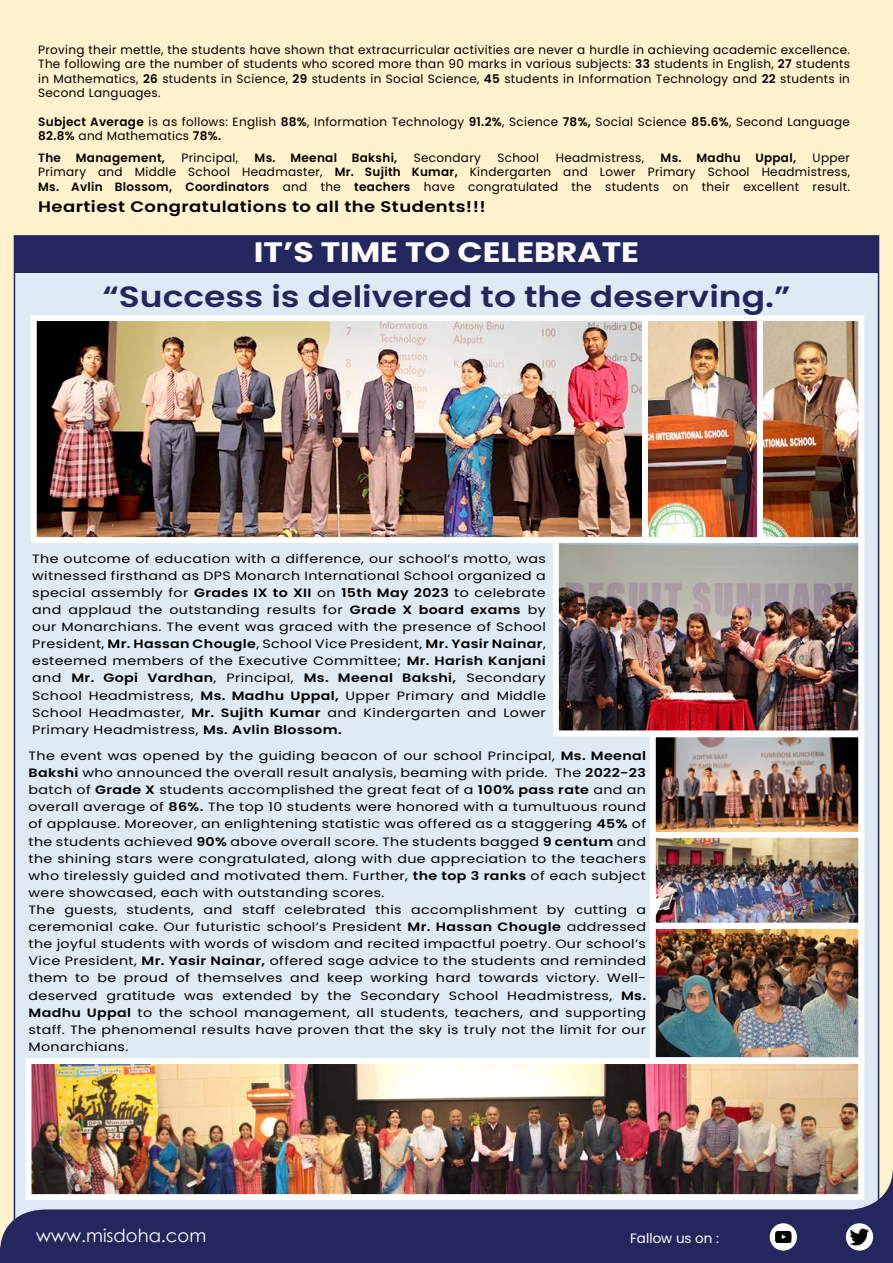
<style>
.page{position:relative;width:893px;height:1263px;background:#fff2cc}
.page>*{position:absolute;margin:0;border:0;box-sizing:border-box;transform-origin:0 0}
.t1{font:600 29.25px "Poppins";color:#23275e;scale:1.18 1}
.t2{font:700 28.05px "Poppins";color:#fff;scale:1.18 1}
.t3{font:18px "Century Gothic";color:#fff}
.t4{font:600 15.3px "Poppins";letter-spacing:.025em;color:#000;scale:1.18 1}
.t5{font:13.5px "Poppins";color:#fff}
.t6{font:12.15px/17.1px "Poppins";letter-spacing:.025em;color:#000;text-align:justify;scale:1.18 1}
.t7{font:12px/14.4px "Poppins";letter-spacing:.025em;color:#000;text-align:justify}
.t8{font:600 12px "Poppins";letter-spacing:.025em;color:#000}
.s1{font-weight:600}
</style>
<div class="page">
<div style="left:14px;top:236px;width:864px;height:985px;background:#deebf5"></div>
<div style="left:15px;top:236px;width:863px;height:37px;background:#23275e"></div>
<svg style="left:0;top:1167px;width:893px;height:96px;fill:#23275e"></svg>
<svg style="left:770px;top:1223px;width:27px;height:27px"></svg>
<div style="left:846px;top:1223px;width:27px;height:27px;background:#fff;border-radius:50%"></div>
<img style="left:849px;top:1228px;width:21px;height:17px">
<img style="left:657px;top:738px;width:200px;height:319px">
<div style="left:650px;top:731px;width:214px;height:108px;border:6px solid #fff"></div>
<img style="left:38px;top:322px;width:819px;height:214px">
<div style="left:31px;top:315px;width:617px;height:228px;border:6px solid #fff"></div>
<div style="left:650px;top:832px;width:214px;height:97px;border:6px solid #fff"></div>
<div style="left:650px;top:923px;width:214px;height:142px;border:6px solid #fff"></div>
<img style="left:560px;top:544px;width:297px;height:185px">
<div style="left:553px;top:537px;width:311px;height:199px;border:6px solid #fff"></div>
<div style="left:756px;top:315px;width:108px;height:228px;border:6px solid #fff"></div>
<div style="left:642px;top:315px;width:121px;height:228px;border:6px solid #fff"></div>
<img style="left:32px;top:1065px;width:825px;height:128px">
<div style="left:25px;top:1058px;width:839px;height:142px;border:6px solid #fff"></div>
<p class="t7" style="left:38px;top:43px;width:813px">Proving their mettle, the students have shown that extracurricular activities are never a hurdle in achieving academic excellence.<br>The following are the number of students who scored more than 90 marks in various subjects: <span class="s1">33</span> students in English, <span class="s1">27</span> students in Mathematics, <span class="s1">26</span> students in Science, <span class="s1">29</span> students in Social Science, <span class="s1">45</span> students in Information Technology and <span class="s1">22</span> students in Second Languages.</p>
<p class="t7" style="left:38px;top:115px;width:813px"><span class="s1">Subject Average</span> is as follows: English <span class="s1">88%</span>, Information Technology <span class="s1">91.2%</span>, Science <span class="s1">78%,</span> Social Science <span class="s1">85.6%</span>, Second Language<br><span class="s1">82.8%</span> and Mathematics <span class="s1">78%.</span></p>
<p class="t8" style="left:38px;top:151px;width:128px">The Management,</p>
<p class="t7" style="left:182px;top:151px;width:58px">Principal,</p>
<p class="t8" style="left:255px;top:151px;width:144px">Ms. Meenal Bakshi,</p>
<p class="t7" style="left:414px;top:151px;width:68px">Secondary</p>
<p class="t7" style="left:497px;top:151px;width:43px">School</p>
<p class="t7" style="left:556px;top:151px;width:90px">Headmistress,</p>
<p class="t8" style="left:661px;top:151px;width:137px">Ms. Madhu Uppal,</p>
<p class="t7" style="left:38px;top:151px;width:813px;text-indent:774px">Upper Primary and Middle School Headmaster, <span class="s1">Mr. Sujith Kumar,</span> Kindergarten and Lower Primary School Headmistress, <span class="s1">Ms. Avlin Blossom, Coordinators</span> and the <span class="s1">teachers</span> have congratulated the students on their excellent result.</p>
<p class="t4" style="left:38px;top:198px;width:381px">Heartiest Congratulations to all the Students!!!</p>
<h2 class="t2" style="left:254px;top:236px;width:328px">IT’S TIME TO CELEBRATE</h2>
<h1 class="t1" style="left:102px;top:280px;width:585px">“Success is delivered to the deserving.”</h1>
<p class="t6" style="left:32px;top:550px;width:437px">The outcome of education with a difference, our school’s motto, was witnessed firsthand as DPS Monarch International School organized a special assembly for <span class="s1">Grades IX to XII</span> on <span class="s1">15th May 2023</span> to celebrate and applaud the outstanding results for <span class="s1">Grade X board exams</span> by our Monarchians. The event was graced with the presence of School President, <span class="s1">Mr. Hassan Chougle</span>, School Vice President, <span class="s1">Mr. Yasir Nainar</span>, esteemed members of the Executive Committee; <span class="s1">Mr. Harish Kanjani </span>and <span class="s1">Mr. Gopi Vardhan</span>, Principal, <span class="s1">Ms. Meenal Bakshi,</span> Secondary School Headmistress, <span class="s1">Ms. Madhu Uppal,</span> Upper Primary and Middle School Headmaster, <span class="s1">Mr. Sujith Kumar</span> and Kindergarten and Lower Primary Headmistress, <span class="s1">Ms. Avlin Blossom.</span></p>
<p class="t6" style="left:28px;top:747px;width:525px;text-align:left">The event was opened by the guiding beacon of our school Principal, <span class="s1">Ms. Meenal Bakshi</span> who announced the overall result analysis, beaming with pride. The <span class="s1">2022-23 </span>batch of <span class="s1">Grade X</span> students accomplished the great feat of a <span class="s1">100% pass rate</span> and an overall average of <span class="s1">86%.</span> The top 10 students were honored with a tumultuous round of applause. Moreover, an enlightening statistic was offered as a staggering <span class="s1">45%</span> of the students achieved <span class="s1">90%</span> above overall score. The students bagged <span class="s1">9 centum</span> and the shining stars were congratulated, along with due appreciation to the teachers who tirelessly guided and motivated them. Further, <span class="s1">the top 3 ranks</span> of each subject were showcased, each with outstanding scores.<br>The guests, students, and staff celebrated this accomplishment by cutting a ceremonial cake. Our futuristic school’s President <span class="s1">Mr. Hassan Chougle</span> addressed the joyful students with words of wisdom and recited impactful poetry. Our school’s Vice President, <span class="s1">Mr. Yasir Nainar,</span> offered sage advice to the students and reminded them to be proud of themselves and keep working hard towards victory. Well&shy;deserved gratitude was extended by the Secondary School Headmistress, <span class="s1">Ms.<br>Madhu Uppal</span> to the school management, all students, teachers, and supporting staff. The phenomenal results have proven that the sky is truly not the limit for our Monarchians.</p>
<h3 class="t3" style="left:36px;top:1223px;width:172px">www.misdoha.com</h3>
<p class="t5" style="left:630px;top:1230px;width:90px">Fallow us on :</p>
</div>
